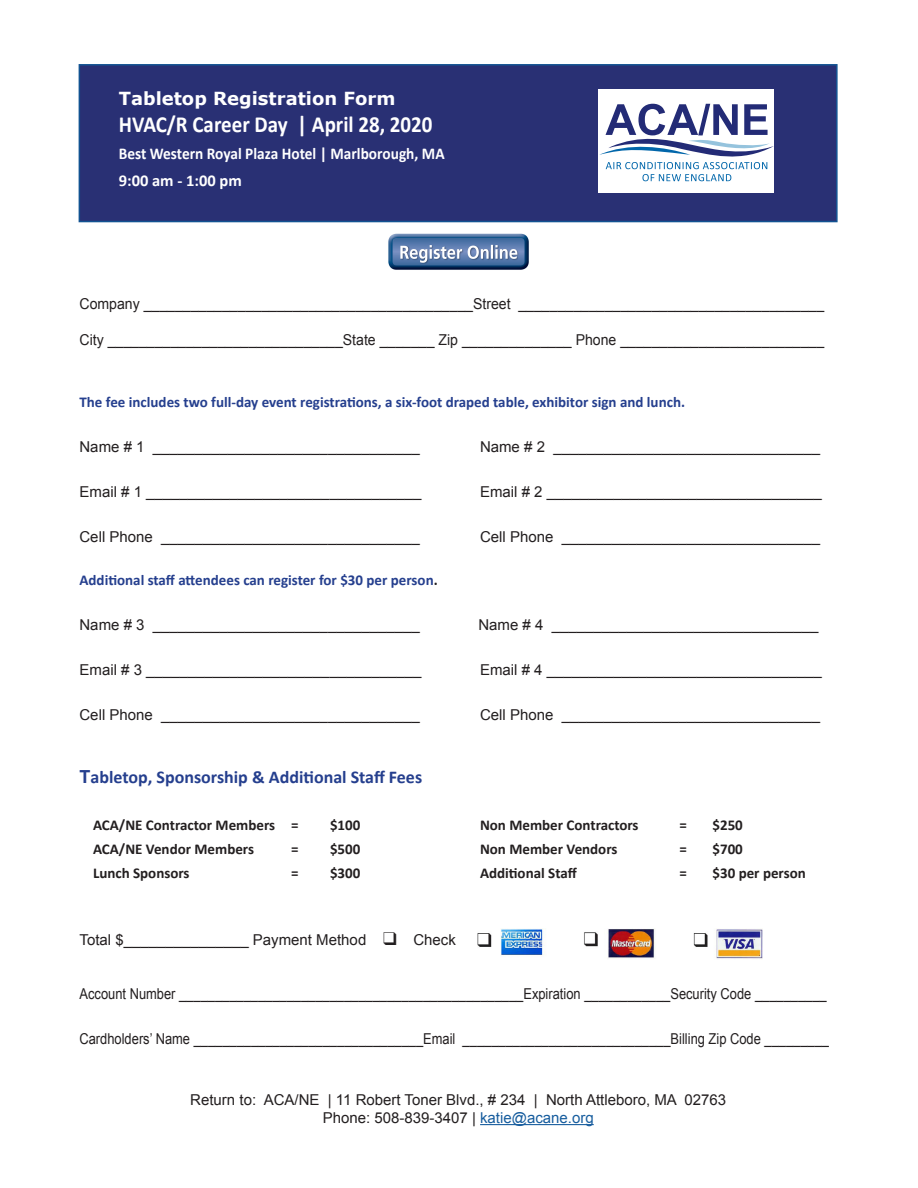
<style>
.page{position:relative;width:918px;height:1188px;background:#fff}
.page>*{position:absolute;margin:0;border:0;box-sizing:border-box;transform-origin:0 0}
.t1{font:700 23.1px "Calibri";color:#fff;scale:.91 1}
.t2{font:700 18px "Calibri";color:#253f8e}
.t3{font:700 18px "Verdana";color:#fff}
.t4{font:700 16.5px "Calibri";color:#fff;scale:.93 1}
.t5{font:700 16.5px "Calibri";color:#fff}
.t6{font:15px "Arial";color:#231f20}
.t7{font:15px "Arial";color:#231f20;scale:.86 1}
.t8{font:15px "Arial";color:#231f20;scale:.94 1}
.t9{font:700 15px "Calibri";color:#231f20}
.t10{font:700 15px "Calibri";color:#253f8e}
.s1{color:#231f20}
.s2{font-family:"Arial"}
.s3{color:#175d9e}
</style>
<div class="page">
<div style="left:79px;top:64px;width:759px;height:158px;background:#293074;border:2px solid #125392"></div>
<hr style="left:480px;top:1124px;width:114px;height:1px;background:#175d9e">
<div style="left:599px;top:89px;width:175px;height:104px;background:#fff"></div>
<svg style="left:599px;top:104px;width:175px;height:77px"></svg>
<img style="left:478px;top:928px;width:285px;height:31px">
<img style="left:388px;top:233px;width:141px;height:37px">
<p class="t3" style="left:119px;top:86px;width:278px">Tabletop Registration Form</p>
<p class="t1" style="left:119px;top:110px;width:346px">HVAC/R Career Day | April 28, 2020</p>
<p class="t4" style="left:119px;top:143px;width:352px">Best Western Royal Plaza Hotel | Marlborough, MA</p>
<p class="t5" style="left:119px;top:170px;width:125px">9:00 am - 1:00 pm</p>
<p class="t8" style="left:80px;top:294px;width:794px">Company __________________________________________Street _______________________________________</p>
<p class="t8" style="left:80px;top:330px;width:794px">City ______________________________State _______ Zip ______________ Phone __________________________</p>
<p class="t10" style="left:80px;top:392px;width:607px">The fee includes two full-day event registrations, a six-foot draped table, exhibitor sign and lunch.</p>
<p class="t6" style="left:80px;top:437px;width:342px">Name # 1 ________________________________</p>
<p class="t6" style="left:480px;top:437px;width:342px">Name # 2 ________________________________</p>
<p class="t6" style="left:80px;top:482px;width:343px">Email # 1 _________________________________</p>
<p class="t6" style="left:480px;top:482px;width:343px">Email # 2 _________________________________</p>
<p class="t6" style="left:80px;top:527px;width:342px">Cell Phone _______________________________</p>
<p class="t6" style="left:480px;top:527px;width:342px">Cell Phone _______________________________</p>
<p class="t10" style="left:80px;top:571px;width:360px">Additional staff attendees can register for $30 per person<span class="s1">.</span></p>
<p class="t6" style="left:80px;top:615px;width:342px">Name # 3 ________________________________</p>
<p class="t6" style="left:478px;top:615px;width:342px">Name # 4 ________________________________</p>
<p class="t6" style="left:80px;top:660px;width:343px">Email # 3 _________________________________</p>
<p class="t6" style="left:480px;top:660px;width:343px">Email # 4 _________________________________</p>
<p class="t6" style="left:80px;top:705px;width:342px">Cell Phone _______________________________</p>
<p class="t6" style="left:480px;top:705px;width:342px">Cell Phone _______________________________</p>
<p class="t2" style="left:80px;top:766px;width:344px"><span class="s2">T</span>abletop, Sponsorship &amp; Additional Staff Fees</p>
<p class="t9" style="left:93px;top:815px;width:207px">ACA/NE Contractor Members =</p>
<p class="t9" style="left:330px;top:815px;width:32px">$100</p>
<p class="t9" style="left:480px;top:815px;width:160px">Non Member Contractors</p>
<p class="t9" style="left:680px;top:815px;width:9px">=</p>
<p class="t9" style="left:712px;top:815px;width:32px">$250</p>
<p class="t9" style="left:93px;top:839px;width:163px">ACA/NE Vendor Members</p>
<p class="t9" style="left:291px;top:839px;width:9px">=</p>
<p class="t9" style="left:330px;top:839px;width:32px">$500</p>
<p class="t9" style="left:480px;top:839px;width:139px">Non Member Vendors</p>
<p class="t9" style="left:680px;top:839px;width:9px">=</p>
<p class="t9" style="left:712px;top:839px;width:32px">$700</p>
<p class="t9" style="left:93px;top:863px;width:98px">Lunch Sponsors</p>
<p class="t9" style="left:291px;top:863px;width:9px">=</p>
<p class="t9" style="left:330px;top:863px;width:32px">$300</p>
<p class="t9" style="left:480px;top:863px;width:98px">Additional Staff</p>
<p class="t9" style="left:680px;top:863px;width:9px">=</p>
<p class="t9" style="left:712px;top:863px;width:95px">$30 per person</p>
<p class="t6" style="left:80px;top:930px;width:378px">Total $_______________ Payment Method ❑ Check</p>
<p class="t7" style="left:80px;top:984px;width:870px">Account Number ________________________________________________Expiration ____________Security Code __________</p>
<p class="t7" style="left:80px;top:1029px;width:873px">Cardholders’ Name ________________________________Email _____________________________Billing Zip Code _________</p>
<p class="t6" style="left:190px;top:1090px;width:537px">Return to: ACA/NE | 11 Robert Toner Blvd., # 234 | North Attleboro, MA 02763</p>
<p class="t6" style="left:323px;top:1108px;width:272px">Phone: 508-839-3407 | <span class="s3">katie@acane.org</span></p>
</div>
